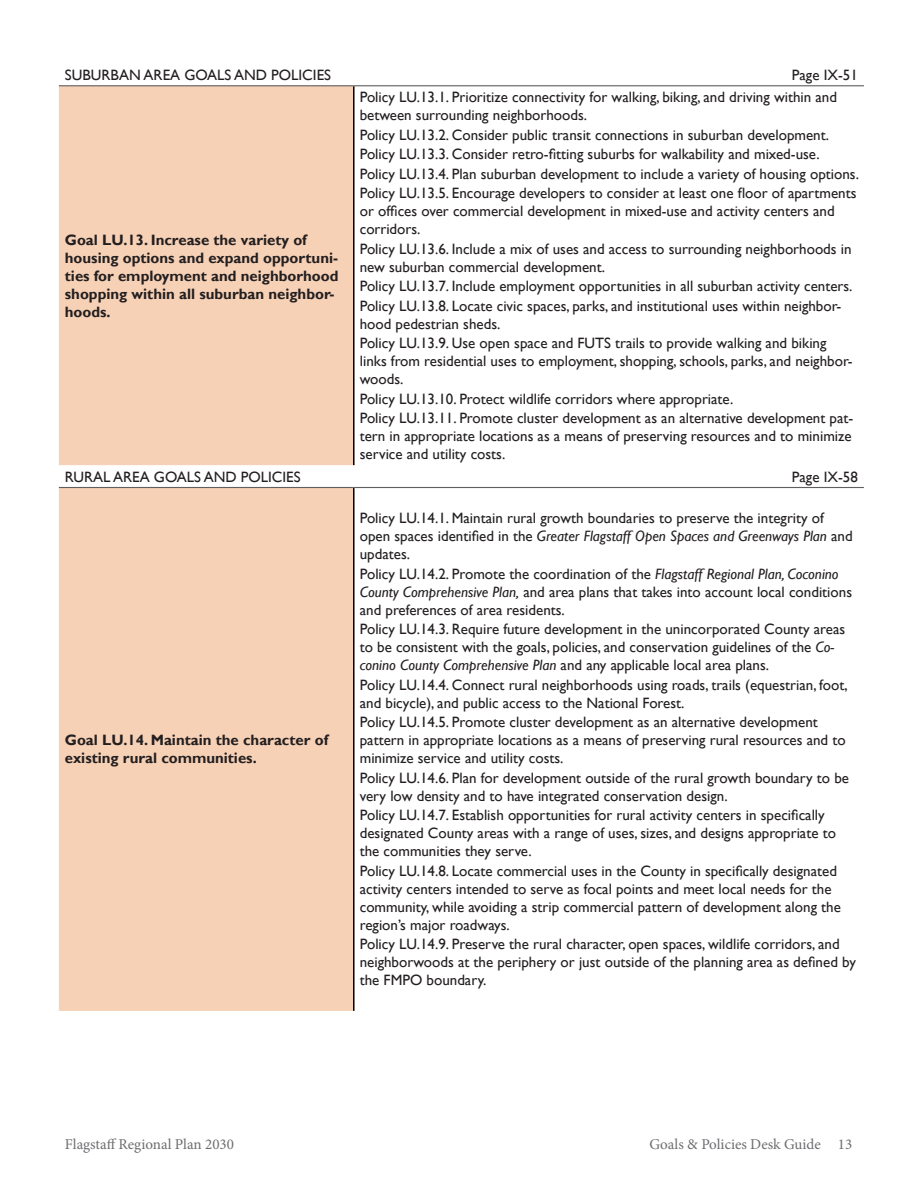
<style>
.page{position:relative;width:918px;height:1188px;background:#fff}
.page>*{position:absolute;margin:0;border:0;box-sizing:border-box;transform-origin:0 0}
.t1{font:15px/18px "Gill Sans";color:#231f20}
.t2{font:700 15px/18px "Gill Sans";color:#231f20}
.t3{font:15px "Minion Pro";color:#6c6d70}
.s1{font-style:italic}
</style>
<div class="page">
<div style="left:59px;top:86px;width:295px;height:925px;background:#f7d1b6"></div>
<hr style="left:354px;top:487px;width:510px;height:1px;background:#5f5f62">
<hr style="left:354px;top:85px;width:510px;height:1px;background:#5f5f62">
<hr style="left:59px;top:85px;width:295px;height:1px;background:#5f5f62">
<hr style="left:353px;top:86px;width:2px;height:379px;background:#000">
<hr style="left:59px;top:487px;width:295px;height:1px;background:#5f5f62">
<hr style="left:353px;top:488px;width:2px;height:523px;background:#000">
<p class="t1" style="left:65px;top:66px;width:268px">SUBURBAN AREA GOALS AND POLICIES</p>
<p class="t1" style="left:792px;top:66px;width:68px">Page IX-51</p>
<p class="t2" style="left:65px;top:231px;width:275px">Goal LU.13. Increase the variety of housing options and expand opportuni&shy;ties for employment and neighborhood shopping within all suburban neighbor&shy;hoods.</p>
<p class="t1" style="left:360px;top:88px;width:479px">Policy LU.13.1. Prioritize connectivity for walking, biking, and driving within and between surrounding neighborhoods.</p>
<p class="t1" style="left:360px;top:125px;width:501px;line-height:19.5px">Policy LU.13.2. Consider public transit connections in suburban development.<br>Policy LU.13.3. Consider retro-fitting suburbs for walkability and mixed-use.<br>Policy LU.13.4. Plan suburban development to include a variety of housing options.<br>Policy LU.13.5. Encourage developers to consider at least one floor of apartments</p>
<p class="t1" style="left:360px;top:202px;width:476px">or offices over commercial development in mixed-use and activity centers and corridors.</p>
<p class="t1" style="left:360px;top:240px;width:493px">Policy LU.13.6. Include a mix of uses and access to surrounding neighborhoods in new suburban commercial development.</p>
<p class="t1" style="left:360px;top:277px;width:494px;line-height:19.5px">Policy LU.13.7. Include employment opportunities in all suburban activity centers.<br>Policy LU.13.8. Locate civic spaces, parks, and institutional uses within neighbor-</p>
<p class="t1" style="left:360px;top:314px;width:468px;line-height:19.5px">hood pedestrian sheds.<br>Policy LU.13.9. Use open space and FUTS trails to provide walking and biking</p>
<p class="t1" style="left:360px;top:352px;width:494px">links from residential uses to employment, shopping, schools, parks, and neighbor&shy;woods.</p>
<p class="t1" style="left:360px;top:389px;width:495px;line-height:19.5px">Policy LU.13.10. Protect wildlife corridors where appropriate.<br>Policy LU.13.11. Promote cluster development as an alternative development pat-</p>
<p class="t1" style="left:360px;top:427px;width:493px">tern in appropriate locations as a means of preserving resources and to minimize service and utility costs.</p>
<p class="t1" style="left:65px;top:468px;width:237px">RURAL AREA GOALS AND POLICIES</p>
<p class="t1" style="left:792px;top:468px;width:68px">Page IX-58</p>
<p class="t2" style="left:65px;top:732px;width:265px">Goal LU.14. Maintain the character of existing rural communities.</p>
<p class="t1" style="left:360px;top:510px;width:494px">Policy LU.14.1. Maintain rural growth boundaries to preserve the integrity of open spaces identified in the <span class="s1">Greater Flagstaff Open Spaces and Greenways Plan</span> and updates.</p>
<p class="t1" style="left:360px;top:565px;width:494px">Policy LU.14.2. Promote the coordination of the <span class="s1">Flagstaff Regional Plan, Coconino<br>County Comprehensive Plan,</span> and area plans that takes into account local conditions and preferences of area residents.</p>
<p class="t1" style="left:360px;top:621px;width:487px">Policy LU.14.3. Require future development in the unincorporated County areas to be consistent with the goals, policies, and conservation guidelines of the <span class="s1">Co&shy;conino County Comprehensive Plan</span> and any applicable local area plans.</p>
<p class="t1" style="left:360px;top:676px;width:489px">Policy LU.14.4. Connect rural neighborhoods using roads, trails (equestrian, foot, and bicycle), and public access to the National Forest.</p>
<p class="t1" style="left:360px;top:714px;width:487px">Policy LU.14.5. Promote cluster development as an alternative development pattern in appropriate locations as a means of preserving rural resources and to minimize service and utility costs.</p>
<p class="t1" style="left:360px;top:769px;width:491px">Policy LU.14.6. Plan for development outside of the rural growth boundary to be very low density and to have integrated conservation design.</p>
<p class="t1" style="left:360px;top:807px;width:478px">Policy LU.14.7. Establish opportunities for rural activity centers in specifically designated County areas with a range of uses, sizes, and designs appropriate to the communities they serve.</p>
<p class="t1" style="left:360px;top:862px;width:483px">Policy LU.14.8. Locate commercial uses in the County in specifically designated activity centers intended to serve as focal points and meet local needs for the community, while avoiding a strip commercial pattern of development along the region’s major roadways.</p>
<p class="t1" style="left:360px;top:936px;width:498px">Policy LU.14.9. Preserve the rural character, open spaces, wildlife corridors, and neighborwoods at the periphery or just outside of the planning area as defined by the FMPO boundary.</p>
<p class="t3" style="left:65px;top:1135px;width:171px">Flagstaff Regional Plan 2030</p>
<p class="t3" style="left:649px;top:1135px;width:204px">Goals &amp; Policies Desk Guide 13</p>
</div>
